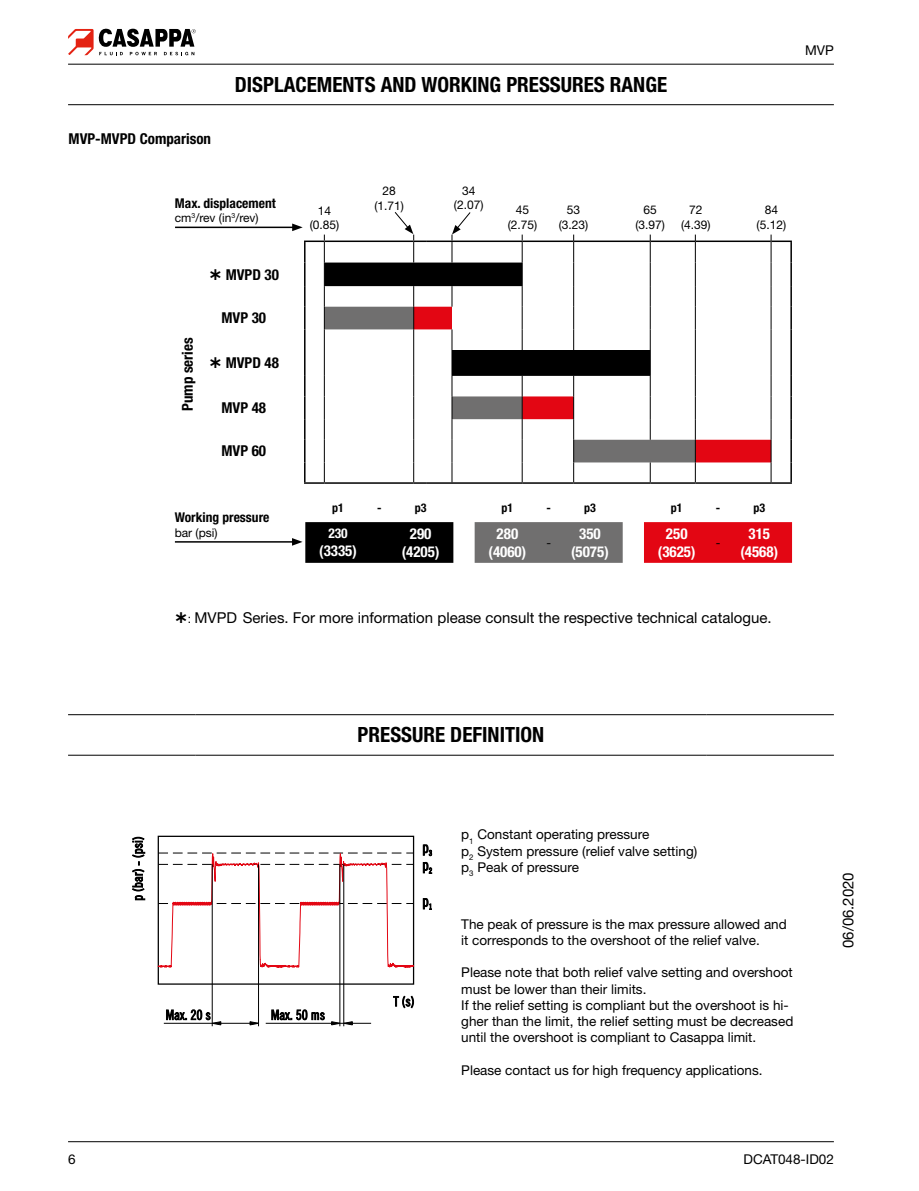
<style>
.page{position:relative;width:919px;height:1191px;background:#fff}
.page>*{position:absolute;margin:0;border:0;box-sizing:border-box;transform-origin:0 0}
.t1{font:700 condensed 21px "Helvetica Neue LT Std";color:#000}
.t2{font:15px "Helvetica Neue LT Std";color:#000}
.t3{font:700 condensed 15px "Helvetica Neue LT Std";color:#000}
.t4{font:700 condensed 15px/18px "Helvetica Neue LT Std";color:#fff;text-align:center}
.t5{font:15px "Trade Gothic LT Std Cn 18";color:#000}
.t6{font:13.5px/16.2px "Helvetica Neue LT Std";color:#000}
.t7{font:13.5px "Trade Gothic LT Std Cn 18";color:#000}
.t8{font:700 condensed 13.5px "Helvetica Neue LT Std";color:#000}
.t9{font:700 condensed 13.5px "Helvetica Neue LT Std";color:#fff}
.t10{font:12px/14.4px "Helvetica Neue LT Std";color:#000;text-align:center}
.t11{font:700 condensed 12px "Helvetica Neue LT Std";color:#000}
.s1{font-size:12px}
</style>
<div class="page">
<hr style="left:68px;top:1141px;width:765px;height:1px;background:#000">
<svg style="left:68px;top:28px;width:128px;height:27px"></svg>
<svg style="left:157px;top:835px;width:257px;height:140px"></svg>
<hr style="left:258px;top:864px;width:1px;height:162px;background:#000">
<hr style="left:212px;top:864px;width:1px;height:162px;background:#000">
<hr style="left:164px;top:1023px;width:94px;height:1px;background:#000">
<svg style="left:250px;top:1021px;width:8px;height:4px"></svg>
<svg style="left:212px;top:1021px;width:9px;height:4px"></svg>
<hr style="left:343px;top:864px;width:1px;height:162px;background:#000">
<hr style="left:339px;top:864px;width:1px;height:162px;background:#000">
<svg style="left:331px;top:1021px;width:40px;height:4px"></svg>
<hr style="left:266px;top:1023px;width:74px;height:1px;background:#000">
<hr style="left:68px;top:64px;width:149px;height:1px;background:#000">
<hr style="left:217px;top:64px;width:468px;height:1px;background:#000">
<hr style="left:685px;top:64px;width:148px;height:1px;background:#000">
<hr style="left:68px;top:104px;width:149px;height:1px;background:#000">
<hr style="left:217px;top:104px;width:468px;height:1px;background:#000">
<hr style="left:685px;top:104px;width:148px;height:1px;background:#000">
<svg style="left:650px;top:307px;width:120px;height:155px"></svg>
<hr style="left:304px;top:240px;width:20px;height:2px;background:#000">
<hr style="left:650px;top:240px;width:45px;height:2px;background:#000">
<hr style="left:695px;top:240px;width:75px;height:2px;background:#000">
<hr style="left:771px;top:240px;width:20px;height:2px;background:#000">
<svg style="left:304px;top:242px;width:1px;height:240px"></svg>
<svg style="left:790px;top:242px;width:1px;height:240px"></svg>
<hr style="left:304px;top:482px;width:20px;height:2px;background:#000">
<hr style="left:650px;top:482px;width:45px;height:2px;background:#000">
<hr style="left:695px;top:482px;width:76px;height:2px;background:#000">
<hr style="left:771px;top:482px;width:20px;height:2px;background:#000">
<svg style="left:695px;top:234px;width:1px;height:248px"></svg>
<svg style="left:770px;top:234px;width:1px;height:248px"></svg>
<svg style="left:324px;top:212px;width:326px;height:272px"></svg>
<hr style="left:175px;top:541px;width:119px;height:1px;background:#000">
<hr style="left:175px;top:227px;width:119px;height:1px;background:#000">
<svg style="left:292px;top:223px;width:11px;height:8px"></svg>
<svg style="left:292px;top:522px;width:500px;height:41px;background:#804043"></svg>
<hr style="left:68px;top:714px;width:128px;height:1px;background:#000">
<hr style="left:196px;top:714px;width:510px;height:1px;background:#000">
<hr style="left:706px;top:714px;width:127px;height:1px;background:#000">
<hr style="left:68px;top:755px;width:128px;height:1px;background:#000">
<hr style="left:196px;top:755px;width:510px;height:1px;background:#000">
<hr style="left:706px;top:755px;width:127px;height:1px;background:#000">
<p class="t3" style="left:69px;top:130px;width:144px">MVP-MVPD Comparison</p>
<h1 class="t1" style="left:235px;top:72px;width:434px">DISPLACEMENTS AND WORKING PRESSURES RANGE</h1>
<p class="t8" style="left:175px;top:195px;width:102px">Max. displacement</p>
<p class="t10" style="left:175px;top:210px;width:85px">cm<sup>3</sup>/rev (in<sup>3</sup>/rev)</p>
<p class="t3" style="left:178px;top:411px;width:75px;rotate:-90deg">Pump series</p>
<p class="t3" style="left:226px;top:266px;width:55px">MVPD 30</p>
<p class="t3" style="left:221px;top:309px;width:46px">MVP 30</p>
<p class="t3" style="left:226px;top:353px;width:55px">MVPD 48</p>
<p class="t3" style="left:221px;top:399px;width:46px">MVP 48</p>
<p class="t3" style="left:221px;top:442px;width:46px">MVP 60</p>
<p class="t8" style="left:175px;top:509px;width:96px">Working pressure</p>
<p class="t10" style="left:175px;top:525px;width:44px">bar (psi)</p>
<p class="t10" style="left:309px;top:203px;width:31px">14 (0.85)</p>
<p class="t10" style="left:374px;top:184px;width:31px">28 (1.71)</p>
<p class="t10" style="left:454px;top:183px;width:31px">34 (2.07)</p>
<p class="t10" style="left:507px;top:203px;width:31px">45 (2.75)</p>
<p class="t10" style="left:558px;top:203px;width:31px">53 (3.23)</p>
<p class="t10" style="left:635px;top:203px;width:31px">65 (3.97)</p>
<p class="t10" style="left:681px;top:203px;width:31px">72 (4.39)</p>
<p class="t10" style="left:756px;top:203px;width:31px">84 (5.12)</p>
<p class="t11" style="left:332px;top:500px;width:13px">p1</p>
<p class="t11" style="left:377px;top:500px;width:6px">-</p>
<p class="t11" style="left:414px;top:500px;width:13px">p3</p>
<p class="t11" style="left:501px;top:500px;width:13px">p1</p>
<p class="t11" style="left:546px;top:500px;width:6px">-</p>
<p class="t11" style="left:584px;top:500px;width:13px">p3</p>
<p class="t11" style="left:670px;top:500px;width:13px">p1</p>
<p class="t11" style="left:715px;top:500px;width:6px">-</p>
<p class="t11" style="left:753px;top:500px;width:13px">p3</p>
<p class="t9" style="left:328px;top:525px;width:21px">230</p>
<p class="t4" style="left:319px;top:542px;width:39px">(3335)</p>
<p class="t4" style="left:402px;top:524px;width:39px">290 (4205)</p>
<p class="t4" style="left:488px;top:524px;width:39px">280 (4060)</p>
<p class="t4" style="left:571px;top:524px;width:39px">350 (5075)</p>
<p class="t4" style="left:657px;top:524px;width:39px">250 (3625)</p>
<p class="t4" style="left:740px;top:524px;width:39px">315 (4568)</p>
<p class="t10" style="left:546px;top:535px;width:6px">-</p>
<p class="t10" style="left:715px;top:535px;width:6px">-</p>
<p class="t6" style="left:805px;top:42px;width:30px">MVP</p>
<p class="t2" style="left:188px;top:609px;width:585px"><span class="s1">:</span> MVPD Series. For more information please consult the respective technical catalogue.</p>
<h1 class="t1" style="left:357px;top:722px;width:188px">PRESSURE DEFINITION</h1>
<p class="t7" style="left:130px;top:901px;width:66px;rotate:-90deg">p (bar) - (psi)</p>
<p class="t7" style="left:166px;top:1006px;width:46px">Max. 20 s</p>
<p class="t7" style="left:271px;top:1006px;width:55px">Max. 50 ms</p>
<p class="t5" style="left:422px;top:838px;width:11px">p<sub>3</sub></p>
<p class="t5" style="left:422px;top:856px;width:11px">p<sub>2</sub></p>
<p class="t5" style="left:422px;top:892px;width:11px">p<sub>1</sub></p>
<p class="t7" style="left:393px;top:993px;width:23px">T (s)</p>
<p class="t6" style="left:461px;top:826px;width:237px">p<sub>1</sub> Constant operating pressure<br>p<sub>2</sub> System pressure (relief valve setting) p<sub>3</sub> Peak of pressure</p>
<p class="t6" style="left:461px;top:915px;width:327px">The peak of pressure is the max pressure allowed and it corresponds to the overshoot of the relief valve.</p>
<p class="t6" style="left:461px;top:964px;width:333px">Please note that both relief valve setting and overshoot must be lower than their limits.<br>If the relief setting is compliant but the overshoot is hi&shy;gher than the limit, the relief setting must be decreased until the overshoot is compliant to Casappa limit.</p>
<p class="t6" style="left:461px;top:1061px;width:303px">Please contact us for high frequency applications.</p>
<p class="t2" style="left:839px;top:948px;width:77px;rotate:-90deg">06/06.2020</p>
<p class="t6" style="left:68px;top:1151px;width:9px">6</p>
<p class="t6" style="left:743px;top:1151px;width:92px">DCAT048-ID02</p>
</div>
